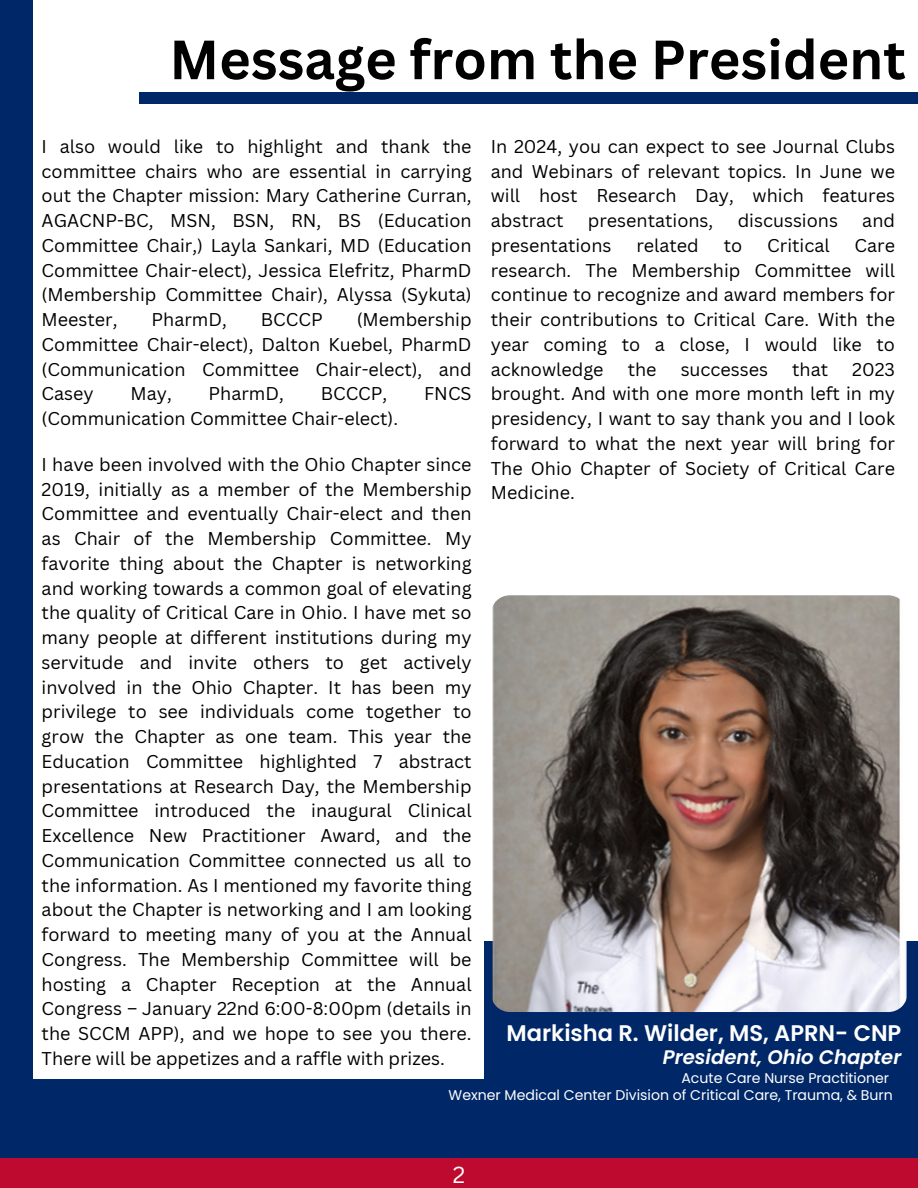
<style>
.page{position:relative;width:918px;height:1188px;background:#fff}
.page>*{position:absolute;margin:0;border:0;box-sizing:border-box;transform-origin:0 0}
.t1{font:700 54px "Canva Sans";color:#000}
.t2{font:22.65px "Canva Sans";color:#fff}
.t3{font:600 22.5px "Poppins";color:#fff}
.t4{font:italic 600 19.65px "Poppins";color:#fff}
.t5{font:18px/24.8px "Canva Sans";color:#000;text-align:justify}
.t6{font:14.1px "Poppins";color:#fff}
</style>
<div class="page">
<div style="left:6px;top:1079px;width:912px;height:109px;background:#002868"></div>
<div style="left:0;top:0;width:33px;height:1188px;background:#002868"></div>
<div style="left:485px;top:941px;width:433px;height:155px;background:#002868"></div>
<div style="left:139px;top:92px;width:779px;height:11px;background:#002868"></div>
<div style="left:0;top:1158px;width:918px;height:30px;background:#bf0a30"></div>
<img style="left:492px;top:595px;width:415px;height:417px">
<p class="t1" style="left:169px;top:22px;width:738px">Message from the President</p>
<p class="t5" style="left:42px;top:133px;width:432px">I also would like to highlight and thank the committee chairs who are essential in carrying out the Chapter mission: Mary Catherine Curran, AGACNP-BC, MSN, BSN, RN, BS (Education Committee Chair,) Layla Sankari, MD (Education Committee Chair-elect), Jessica Elefritz, PharmD (Membership Committee Chair), Alyssa (Sykuta)<br>Meester,</p>
<p class="t5" style="left:491px;top:133px;width:406px">In 2024, you can expect to see Journal Clubs and Webinars of relevant topics. In June we will host Research Day, which features abstract</p>
<p class="t5" style="left:588px;top:208px;width:127px">presentations,</p>
<p class="t5" style="left:738px;top:208px;width:102px">discussions</p>
<p class="t5" style="left:862px;top:208px;width:34px">and</p>
<p class="t5" style="left:491px;top:232px;width:122px">presentations</p>
<p class="t5" style="left:636px;top:232px;width:64px">related</p>
<p class="t5" style="left:724px;top:232px;width:20px">to</p>
<p class="t5" style="left:767px;top:232px;width:64px">Critical</p>
<p class="t5" style="left:491px;top:232px;width:406px;text-indent:364px">Care research. The Membership Committee will continue to recognize and award members for their contributions to Critical Care. With the year coming to a close, I would like to acknowledge</p>
<p class="t5" style="left:42px;top:307px;width:431px;text-indent:315px">(Membership Committee Chair-elect), Dalton Kuebel, PharmD (Communication Committee Chair-elect), and Casey</p>
<p class="t5" style="left:152px;top:307px;width:77px">PharmD,</p>
<p class="t5" style="left:261px;top:307px;width:63px">BCCCP</p>
<p class="t5" style="left:628px;top:356px;width:30px">the</p>
<p class="t5" style="left:681px;top:356px;width:89px">successes</p>
<p class="t5" style="left:792px;top:356px;width:37px">that</p>
<p class="t5" style="left:491px;top:356px;width:406px;text-indent:361px">2023 brought. And with one more month left in my presidency, I want to say thank you and I look forward to what the next year will bring for The Ohio Chapter of Society of Critical Care Medicine.</p>
<p class="t5" style="left:131px;top:381px;width:43px">May,</p>
<p class="t5" style="left:209px;top:381px;width:77px">PharmD,</p>
<p class="t5" style="left:321px;top:381px;width:68px">BCCCP,</p>
<p class="t5" style="left:424px;top:381px;width:49px">FNCS</p>
<p class="t5" style="left:42px;top:406px;width:358px">(Communication Committee Chair-elect).</p>
<p class="t5" style="left:42px;top:452px;width:432px">I have been involved with the Ohio Chapter since 2019, initially as a member of the Membership Committee and eventually Chair-elect and then as Chair of the Membership Committee. My favorite thing about the Chapter is networking and working towards a common goal of elevating the quality of Critical Care in Ohio. I have met so many people at different institutions during my servitude and invite others to get actively involved in the Ohio Chapter. It has been my privilege to see individuals come together to grow the Chapter as one team. This year the Education Committee highlighted 7 abstract presentations at Research Day, the Membership Committee introduced the inaugural Clinical Excellence New Practitioner Award, and the Communication Committee connected us all to the information. As I mentioned my favorite thing about the Chapter is networking and I am looking forward to meeting many of you at the Annual Congress. The Membership Committee will be hosting a Chapter Reception at the Annual Congress – January 22nd 6:00-8:00pm (details in the SCCM APP), and we hope to see you there.<br>There will be appetizes and a raffle with prizes.</p>
<p class="t3" style="left:506px;top:1017px;width:396px">Markisha R. Wilder, MS, APRN- CNP</p>
<p class="t4" style="left:663px;top:1044px;width:240px">President, Ohio Chapter</p>
<p class="t6" style="left:681px;top:1068px;width:209px">Acute Care Nurse Practitioner</p>
<p class="t6" style="left:449px;top:1085px;width:446px">Wexner Medical Center Division of Critical Care, Trauma, &amp; Burn</p>
<p class="t2" style="left:453px;top:1159px;width:14px">2</p>
</div>
